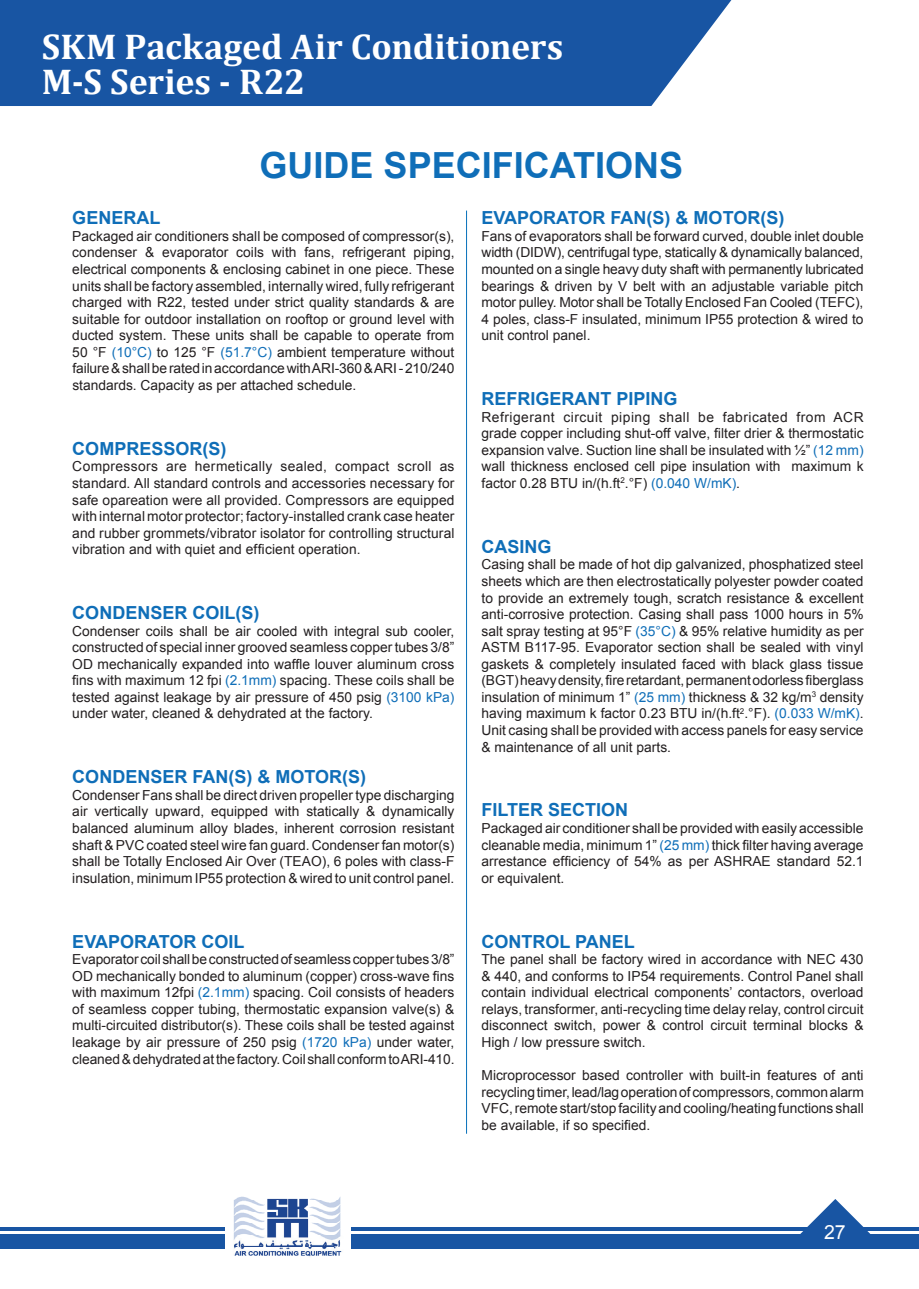
<style>
.page{position:relative;width:919px;height:1289px;background:#fff}
.page>*{position:absolute;margin:0;border:0;box-sizing:border-box;transform-origin:0 0}
.t1{font:700 36px/34.5px "Cambria";color:#fff}
.t2{font:700 36px "Arial";color:#0f6eb8}
.t3{font:19.5px "Arial";color:#fff}
.t4{font:700 18px "Arial";color:#0f6eb8}
.t5{font:13.8px/16.5px "Arial";color:#231f20;text-align:justify}
.s1{color:#0f6eb8}
</style>
<div class="page">
<div style="left:0;top:0;width:732px;height:106px;background:#1855a3"></div>
<div style="left:13px;top:1234px;width:212px;height:14px;background:#1855a3"></div>
<svg style="left:794px;top:1199px;width:80px;height:35px"></svg>
<div style="left:351px;top:1234px;width:567px;height:14px;background:#1855a3"></div>
<hr style="left:13px;top:1227px;width:212px;height:3px;background:#1855a3">
<hr style="left:351px;top:1227px;width:567px;height:3px;background:#1855a3">
<div style="left:0;top:1234px;width:13px;height:14px;background:#1855a3"></div>
<svg style="left:0;top:1227px;width:13px;height:3px"></svg>
<img style="left:233px;top:1196px;width:109px;height:61px">
<hr style="left:466px;top:210px;width:1px;height:923px;background:#0871ba">
<h1 class="t1" style="left:42px;top:29px;width:523px">SKM Packaged Air Conditioners<br>M-S Series - R22</h1>
<h1 class="t2" style="left:259px;top:141px;width:425px">GUIDE SPECIFICATIONS</h1>
<h3 class="t4" style="left:72px;top:206px;width:90px">GENERAL</h3>
<p class="t5" style="left:72px;top:228px;width:384px">Packaged air conditioners shall be composed of compressor(s), condenser &amp; evaporator coils with fans, refrigerant piping, electrical components &amp; enclosing cabinet in one piece. These units shall be factory assembled, internally wired, fully refrigerant charged with R22, tested under strict quality standards &amp; are suitable for outdoor installation on rooftop or ground level with ducted system. These units shall be capable to operate from 50 °F <span class="s1">(10°C)</span> to 125 °F <span class="s1">(51.7°C)</span> ambient temperature without failure &amp; shall be rated in accordance with ARI-360 &amp; ARI - 210/240 standards. Capacity as per attached schedule.</p>
<h3 class="t4" style="left:72px;top:436px;width:156px">COMPRESSOR(S)</h3>
<p class="t5" style="left:72px;top:458px;width:383px">Compressors are hermetically sealed, compact scroll as standard. All standard controls and accessories necessary for safe opareation were all provided. Compressors are equipped with internal motor protector; factory-installed crank case heater and rubber grommets/vibrator isolator for controlling structural vibration and with quiet and efficient operation.</p>
<h3 class="t4" style="left:72px;top:600px;width:189px">CONDENSER COIL(S)</h3>
<p class="t5" style="left:72px;top:622px;width:383px">Condenser coils shall be air cooled with integral sub cooler, constructed of special inner grooved seamless copper tubes 3/8” OD mechanically expanded into waffle louver aluminum cross fins with maximum 12 fpi <span class="s1">(2.1mm)</span> spacing. These coils shall be tested against leakage by air pressure of 450 psig <span class="s1">(3100 kPa) </span>under water, cleaned &amp; dehydrated at the factory.</p>
<h3 class="t4" style="left:72px;top:765px;width:295px">CONDENSER FAN(S) &amp; MOTOR(S)</h3>
<p class="t5" style="left:72px;top:787px;width:383px">Condenser Fans shall be direct driven propeller type discharging air vertically upward, equipped with statically &amp; dynamically balanced aluminum alloy blades, inherent corrosion resistant shaft &amp; PVC coated steel wire fan guard. Condenser fan motor(s) shall be Totally Enclosed Air Over (TEAO), 6 poles with class-F insulation, minimum IP55 protection &amp; wired to unit control panel.</p>
<h3 class="t4" style="left:72px;top:929px;width:174px">EVAPORATOR COIL</h3>
<p class="t5" style="left:72px;top:951px;width:384px">Evaporator coil shall be constructed of seamless copper tubes 3/8” OD mechanically bonded to aluminum (copper) cross-wave fins with maximum 12fpi <span class="s1">(2.1mm)</span> spacing. Coil consists of headers of seamless copper tubing, thermostatic expansion valve(s) &amp; multi-circuited distributor(s). These coils shall be tested against leakage by air pressure of 250 psig <span class="s1">(1720 kPa)</span> under water, cleaned &amp; dehydrated at the factory. Coil shall conform to ARI-410.</p>
<h3 class="t4" style="left:481px;top:206px;width:304px">EVAPORATOR FAN(S) &amp; MOTOR(S)</h3>
<p class="t5" style="left:481px;top:228px;width:384px">Fans of evaporators shall be forward curved, double inlet double width (DIDW), centrifugal type, statically &amp; dynamically balanced, mounted on a single heavy duty shaft with permanently lubricated bearings &amp; driven by V belt with an adjustable variable pitch motor pulley. Motor shall be Totally Enclosed Fan Cooled (TEFC), 4 poles, class-F insulated, minimum IP55 protection &amp; wired to unit control panel.</p>
<h3 class="t4" style="left:481px;top:387px;width:198px">REFRIGERANT PIPING</h3>
<p class="t5" style="left:481px;top:409px;width:383px">Refrigerant circuit piping shall be fabricated from ACR grade copper including shut-off valve, filter drier &amp; thermostatic expansion valve. Suction line shall be insulated with ½” <span class="s1">(12 mm) </span>wall thickness enclosed cell pipe insulation with maximum k factor 0.28 BTU in/(h.ft<sup>2</sup>.°F) <span class="s1">(0.040 W/mK)</span>.</p>
<h3 class="t4" style="left:481px;top:534px;width:72px">CASING</h3>
<p class="t5" style="left:481px;top:556px;width:383px">Casing shall be made of hot dip galvanized, phosphatized steel sheets which are then electrostatically polyester powder coated to provide an extremely tough, scratch resistance &amp; excellent anti-corrosive protection. Casing shall pass 1000 hours in 5% salt spray testing at 95°F <span class="s1">(35°C)</span> &amp; 95% relative humidity as per ASTM B117-95. Evaporator section shall be sealed with vinyl gaskets &amp; completely insulated faced with black glass tissue (BGT) heavy density, fire retardant, permanent odorless fiberglass insulation of minimum 1” <span class="s1">(25 mm)</span> thickness &amp; 32 kg/m<sup>3</sup> density having maximum k factor 0.23 BTU in/(h.ft<sup>2</sup>.°F). <span class="s1">(0.033 W/mK)</span>.<br>Unit casing shall be provided with access panels for easy service &amp; maintenance of all unit parts.</p>
<h3 class="t4" style="left:481px;top:798px;width:148px">FILTER SECTION</h3>
<p class="t5" style="left:481px;top:820px;width:383px">Packaged air conditioner shall be provided with easily accessible cleanable media, minimum 1” <span class="s1">(25 mm)</span> thick filter having average arrestance efficiency of 54% as per ASHRAE standard 52.1 or equivalent.</p>
<h3 class="t4" style="left:481px;top:929px;width:155px">CONTROL PANEL</h3>
<p class="t5" style="left:481px;top:951px;width:383px">The panel shall be factory wired in accordance with NEC 430 &amp; 440, and conforms to IP54 requirements. Control Panel shall contain individual electrical components’ contactors, overload relays, transformer, anti-recycling time delay relay, control circuit disconnect switch, power &amp; control circuit terminal blocks &amp; High / low pressure switch.</p>
<p class="t5" style="left:481px;top:1067px;width:384px">Microprocessor based controller with built-in features of anti recycling timer, lead/lag operation of compressors, common alarm VFC, remote start/stop facility and cooling/heating functions shall be available, if so specified.</p>
<h2 class="t3" style="left:824px;top:1218px;width:23px">27</h2>
</div>
